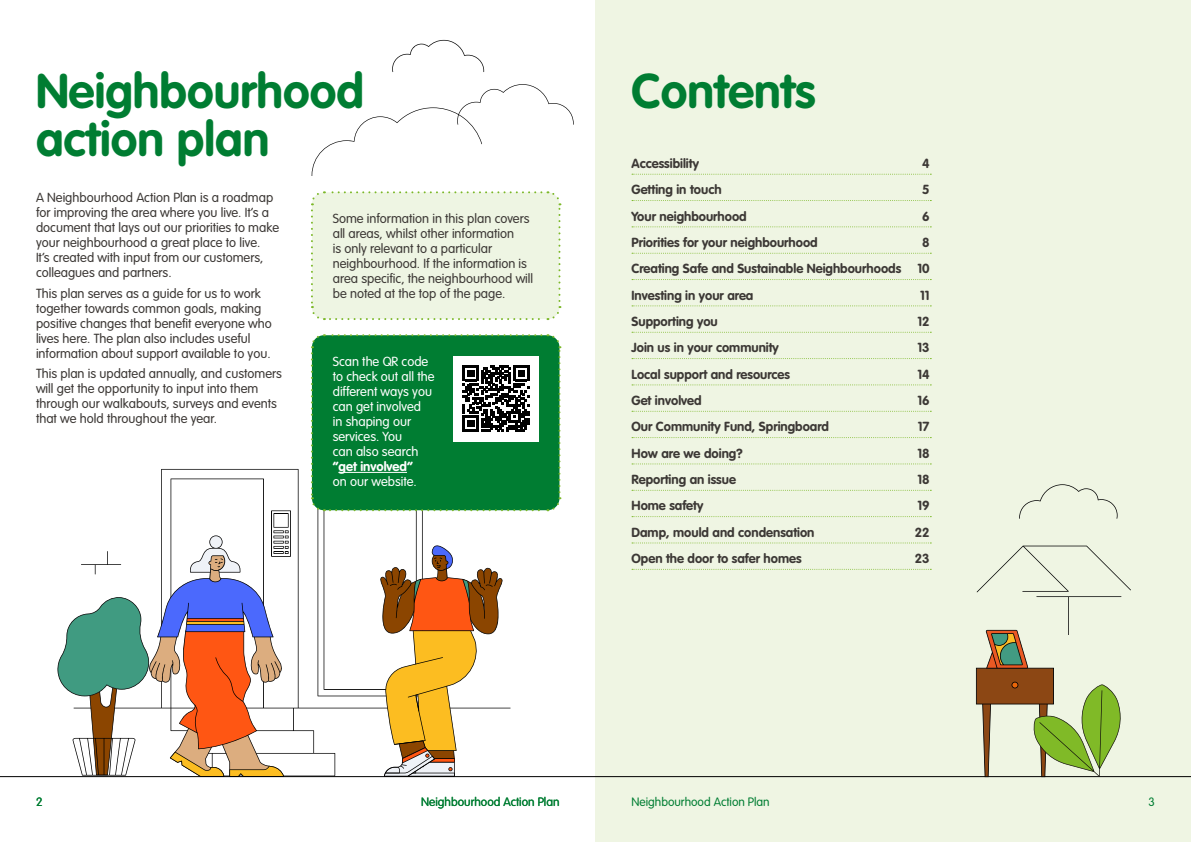
<style>
.page{position:relative;width:1191px;height:842px;background:#fff}
.page>*{position:absolute;margin:0;border:0;box-sizing:border-box;transform-origin:0 0}
.t1{font:700 48px/48px "VAG Rounded Std";color:#007d32}
.t2{font:300 13px/15px "VAG Rounded Std";color:#3c3835}
.t3{font:700 13px/26.3px "VAG Rounded Std";color:#3c3835;text-align:justify}
.t4{font:300 13px/15px "VAG Rounded Std";color:#fff}
.t5{font:700 13px "VAG Rounded Std";color:#fff}
.t6{font:300 12px "VAG Rounded Std";color:#007d32}
</style>
<div class="page">
<svg style="left:312px;top:84px;width:261px;height:92px"></svg>
<svg style="left:392px;top:40px;width:92px;height:32px"></svg>
<div style="left:595px;top:0;width:596px;height:842px;background:#eff5e3"></div>
<div style="left:311px;top:191px;width:250px;height:130px;background:#eef5e3"></div>
<svg style="left:632px;top:174px;width:299px;height:1px"></svg>
<svg style="left:632px;top:200px;width:299px;height:1px"></svg>
<svg style="left:632px;top:226px;width:299px;height:1px"></svg>
<svg style="left:632px;top:253px;width:299px;height:1px"></svg>
<svg style="left:632px;top:279px;width:299px;height:1px"></svg>
<svg style="left:632px;top:305px;width:299px;height:1px"></svg>
<svg style="left:632px;top:332px;width:299px;height:1px"></svg>
<svg style="left:632px;top:358px;width:299px;height:1px"></svg>
<svg style="left:632px;top:384px;width:299px;height:1px"></svg>
<svg style="left:632px;top:411px;width:299px;height:1px"></svg>
<svg style="left:632px;top:437px;width:299px;height:1px"></svg>
<svg style="left:632px;top:463px;width:299px;height:1px"></svg>
<svg style="left:632px;top:490px;width:299px;height:1px"></svg>
<svg style="left:632px;top:516px;width:299px;height:1px"></svg>
<svg style="left:632px;top:542px;width:299px;height:1px"></svg>
<svg style="left:632px;top:569px;width:299px;height:1px"></svg>
<svg style="left:161px;top:469px;width:349px;height:307px"></svg>
<svg style="left:57px;top:535px;width:227px;height:241px"></svg>
<svg style="left:376px;top:543px;width:128px;height:233px"></svg>
<svg style="left:310px;top:334px;width:251px;height:178px;background:#228549"></svg>
<hr style="left:0;top:776px;width:1191px;height:1px;background:#000">
<svg style="left:1019px;top:484px;width:98px;height:35px"></svg>
<svg style="left:976px;top:546px;width:155px;height:231px"></svg>
<h1 class="t1" style="left:36px;top:69px;width:330px">Neighbourhood action plan</h1>
<p class="t2" style="left:36px;top:190px;width:245px">A Neighbourhood Action Plan is a roadmap for improving the area where you live. It’s a document that lays out our priorities to make your neighbourhood a great place to live.<br>It’s created with input from our customers, colleagues and partners.</p>
<p class="t2" style="left:36px;top:286px;width:237px">This plan serves as a guide for us to work together towards common goals, making positive changes that benefit everyone who lives here. The plan also includes useful information about support available to you.</p>
<p class="t2" style="left:36px;top:367px;width:247px">This plan is updated annually, and customers will get the opportunity to input into them through our walkabouts, surveys and events that we hold throughout the year.</p>
<p class="t2" style="left:333px;top:212px;width:202px">Some information in this plan covers all areas, whilst other information<br>is only relevant to a particular neighbourhood. If the information is area specific, the neighbourhood will be noted at the top of the page.</p>
<p class="t4" style="left:333px;top:354px;width:103px">Scan the QR code to check out all the different ways you can get involved<br>in shaping our services. You<br>can also search</p>
<p class="t5" style="left:333px;top:459px;width:82px">“get involved”</p>
<p class="t4" style="left:333px;top:474px;width:86px">on our website.</p>
<h1 class="t1" style="left:631px;top:69px;width:186px">Contents</h1>
<p class="t3" style="left:631px;top:151px;width:69px">Accessibility</p>
<p class="t3" style="left:922px;top:151px;width:9px">4</p>
<p class="t3" style="left:631px;top:177px;width:92px">Getting in touch</p>
<p class="t3" style="left:922px;top:177px;width:9px">5</p>
<p class="t3" style="left:631px;top:203px;width:117px">Your neighbourhood</p>
<p class="t3" style="left:922px;top:203px;width:9px">6</p>
<p class="t3" style="left:631px;top:230px;width:188px">Priorities for your neighbourhood</p>
<p class="t3" style="left:631px;top:230px;width:299px;text-indent:291px">8<br>Creating Safe and Sustainable Neighbourhoods 10<br>Investing in your area</p>
<p class="t3" style="left:920px;top:282px;width:11px">11</p>
<p class="t3" style="left:631px;top:309px;width:88px">Supporting you</p>
<p class="t3" style="left:917px;top:309px;width:14px">12</p>
<p class="t3" style="left:631px;top:335px;width:149px">Join us in your community</p>
<p class="t3" style="left:917px;top:335px;width:14px">13</p>
<p class="t3" style="left:631px;top:361px;width:160px">Local support and resources</p>
<p class="t3" style="left:917px;top:361px;width:14px">14</p>
<p class="t3" style="left:631px;top:388px;width:72px">Get involved</p>
<p class="t3" style="left:917px;top:388px;width:14px">16</p>
<p class="t3" style="left:631px;top:414px;width:199px">Our Community Fund, Springboard</p>
<p class="t3" style="left:917px;top:414px;width:13px">17</p>
<p class="t3" style="left:631px;top:440px;width:113px">How are we doing?</p>
<p class="t3" style="left:917px;top:440px;width:14px">18</p>
<p class="t3" style="left:631px;top:467px;width:106px">Reporting an issue</p>
<p class="t3" style="left:917px;top:467px;width:14px">18</p>
<p class="t3" style="left:631px;top:493px;width:73px">Home safety</p>
<p class="t3" style="left:917px;top:493px;width:14px">19</p>
<p class="t3" style="left:631px;top:520px;width:184px">Damp, mould and condensation</p>
<p class="t3" style="left:914px;top:520px;width:16px">22</p>
<p class="t3" style="left:631px;top:546px;width:172px">Open the door to safer homes</p>
<p class="t3" style="left:914px;top:546px;width:16px">23</p>
<p class="t6" style="left:36px;top:795px;width:8px">2</p>
<p class="t6" style="left:421px;top:795px;width:140px">Neighbourhood Action Plan</p>
<p class="t6" style="left:631px;top:795px;width:140px">Neighbourhood Action Plan</p>
<p class="t6" style="left:1148px;top:795px;width:8px">3</p>
</div>
